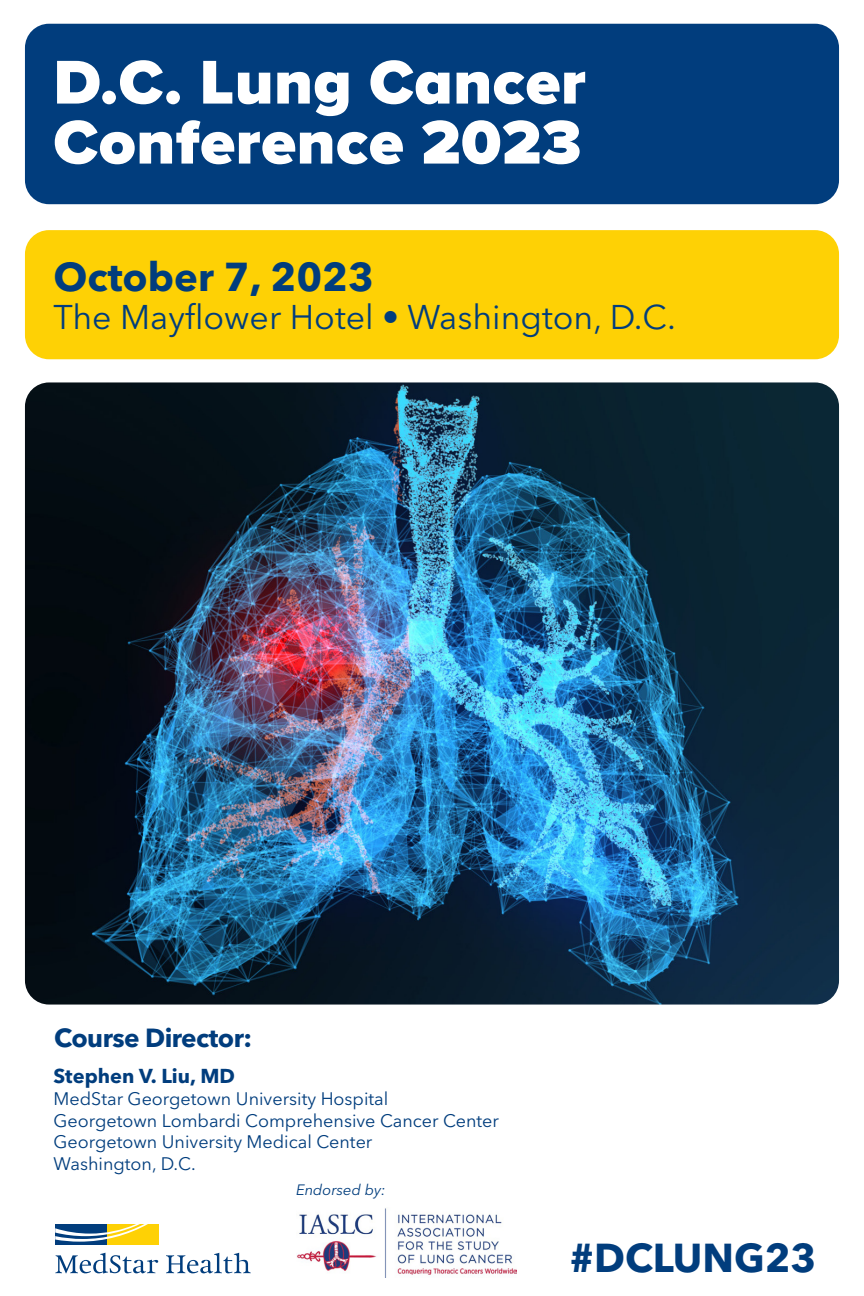
<style>
.page{position:relative;width:864px;height:1296px;background:#fff}
.page>*{position:absolute;margin:0;border:0;box-sizing:border-box;transform-origin:0 0}
.t1{font:900 64px/60px "Proxima Nova A";letter-spacing:.01em;color:#fff}
.t2{font:700 40px "Avenir Next LT Pro";color:#013d7d}
.t3{font:34px "Avenir Next LT Pro";color:#013d7d}
.t4{font:700 26px "Avenir Next LT Pro";letter-spacing:-.02em;color:#013d7d}
.t5{font:700 20px "Avenir Next LT Pro";color:#013d7d}
.t6{font:18px "Avenir Next LT Pro";color:#013d7d}
.t7{font:italic 15px "Avenir Next LT Pro";color:#013d7d}
</style>
<div class="page">
<img style="left:297px;top:1208px;width:220px;height:69px">
<div style="left:25px;top:24px;width:814px;height:180px;background:#013d7d;border-radius:24px"></div>
<div style="left:25px;top:230px;width:814px;height:129px;background:#fed105;border-radius:24px"></div>
<img style="left:25px;top:382px;width:814px;height:623px">
<svg style="left:55px;top:1253px;width:103px;height:21px"></svg>
<svg style="left:166px;top:1253px;width:85px;height:20px"></svg>
<div style="left:107px;top:1224px;width:52px;height:21px;background:#fed105"></div>
<div style="left:55px;top:1224px;width:52px;height:21px;background:#013d7d"></div>
<svg style="left:55px;top:1224px;width:93px;height:18px"></svg>
<p class="t1" style="left:54px;top:51px;width:534px">D.C. Lung Cancer<br>Conference 2023</p>
<p class="t2" style="left:54px;top:253px;width:322px">October 7, 2023</p>
<p class="t3" style="left:54px;top:297px;width:624px">The Mayflower Hotel • Washington, D.C.</p>
<p class="t4" style="left:54px;top:1022px;width:200px">Course Director:</p>
<p class="t5" style="left:54px;top:1064px;width:183px">Stephen V. Liu, MD</p>
<p class="t6" style="left:54px;top:1088px;width:336px">MedStar Georgetown University Hospital</p>
<p class="t6" style="left:54px;top:1110px;width:447px">Georgetown Lombardi Comprehensive Cancer Center</p>
<p class="t6" style="left:54px;top:1131px;width:320px">Georgetown University Medical Center</p>
<p class="t6" style="left:54px;top:1153px;width:144px">Washington, D.C.</p>
<p class="t7" style="left:296px;top:1181px;width:91px">Endorsed by:</p>
<p class="t2" style="left:570px;top:1233px;width:248px">#DCLUNG23</p>
</div>
